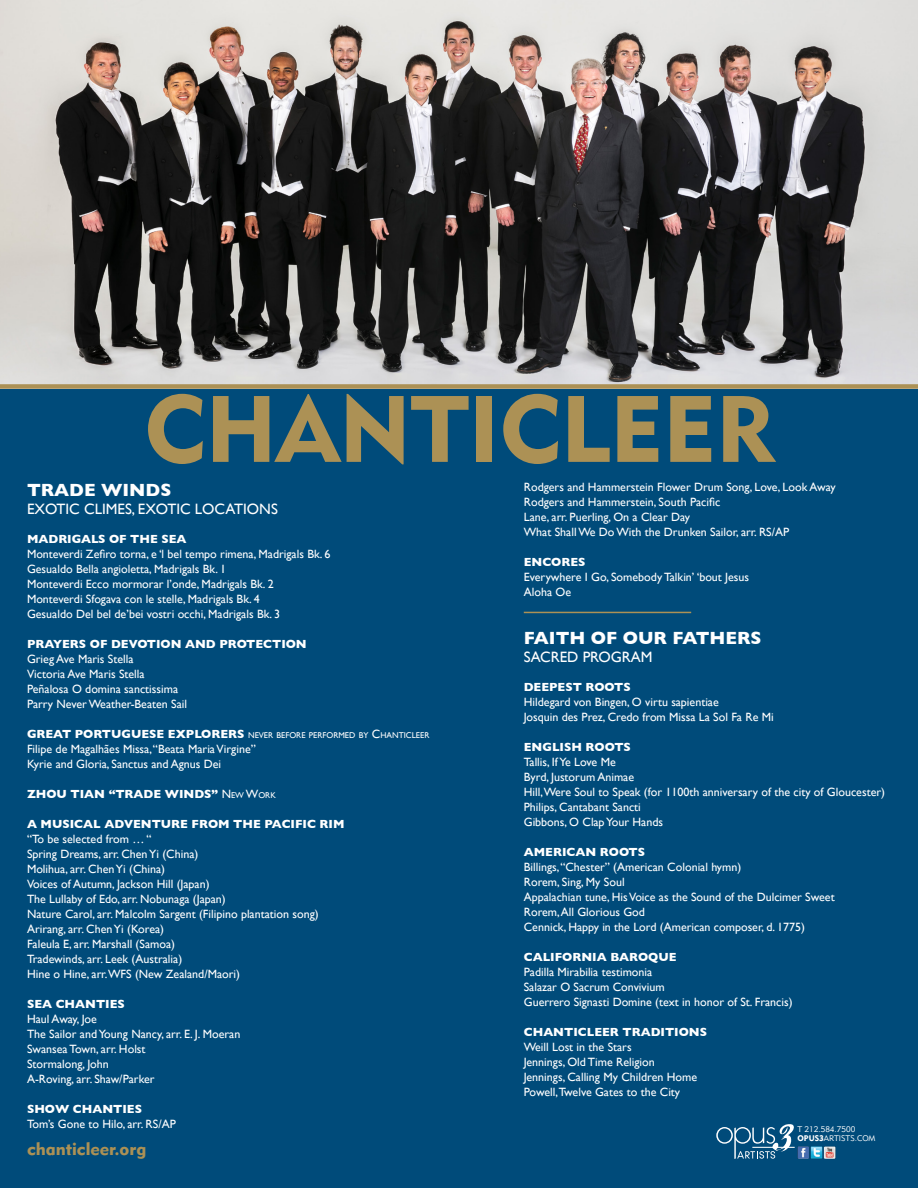
<style>
.page{position:relative;width:918px;height:1188px;background:#fff}
.page>*{position:absolute;margin:0;border:0;box-sizing:border-box;transform-origin:0 0}
.t1{font:93px "Geometric 415 BT Black A";color:#ac9155}
.t2{font:700 18px "Gill Sans";color:#fff}
.t3{font:18px "Geometric 415 BT Black A";color:#ac9155}
.t4{font:15px "Gill Sans";color:#fff}
.t5{font:12px/15px "Gill Sans";color:#fff}
.t6{font:700 12px "Gill Sans";color:#fff}
.t7{font:8.4px "Gill Sans";color:#fff}
.t8{font:8.1px/9.8px "Geometric 415 BT Lite A";color:#fff}
.s1{font-weight:700;font-size:12px}
.s2{font-size:12px}
.s3{font-weight:400}
.s4{font-weight:400;font-size:8.4px}
.s5{font-family:"Geometric 415 BT Black A"}
</style>
<div class="page">
<div style="left:1px;top:1px;width:917px;height:1187px;background:#004b7a"></div>
<img style="left:0;top:1px;width:918px;height:383px">
<hr style="left:752px;top:1147px;width:43px;height:1px;background:#fff">
<svg style="left:716px;top:1124px;width:78px;height:35px"></svg>
<img style="left:798px;top:1146px;width:38px;height:13px">
<div style="left:0;top:384px;width:918px;height:5px;background:#ac9155"></div>
<hr style="left:524px;top:612px;width:167px;height:1px;background:#ac9155">
<h1 class="t1" style="left:145px;top:372px;width:632px">CHANTICLEER</h1>
<h2 class="t2" style="left:27px;top:476px;width:146px">TRADE WINDS</h2>
<p class="t4" style="left:27px;top:500px;width:252px">EXOTIC CLIMES, EXOTIC LOCATIONS</p>
<p class="t6" style="left:27px;top:530px;width:161px">MADRIGALS OF THE SEA</p>
<p class="t5" style="left:27px;top:547px;width:305px">Monteverdi Zefiro torna, e ‘l bel tempo rimena, Madrigals Bk. 6<br>Gesualdo Bella angioletta, Madrigals Bk. 1<br>Monteverdi Ecco mormorar l’onde, Madrigals Bk. 2<br>Monteverdi Sfogava con le stelle, Madrigals Bk. 4<br>Gesualdo Del bel de’bei vostri occhi, Madrigals Bk. 3</p>
<p class="t6" style="left:27px;top:635px;width:281px">PRAYERS OF DEVOTION AND PROTECTION</p>
<p class="t5" style="left:27px;top:652px;width:162px">Grieg Ave Maris Stella<br>Victoria Ave Maris Stella<br>Peñalosa O domina sanctissima<br>Parry Never Weather-Beaten Sail</p>
<p class="t7" style="left:27px;top:730px;width:404px"><span class="s1">GREAT PORTUGUESE EXPLORERS</span> NEVER BEFORE PERFORMED BY <span class="s2">C</span>HANTICLEER</p>
<p class="t5" style="left:27px;top:742px;width:230px">Filipe de Magalhães Missa, “Beata Maria Virgine”<br>Kyrie and Gloria, Sanctus and Agnus Dei</p>
<p class="t6" style="left:27px;top:785px;width:250px">ZHOU TIAN “TRADE WINDS” <span class="s3">N</span> <span class="s4">EW</span> <span class="s3">W</span><span class="s4">ORK</span></p>
<p class="t6" style="left:27px;top:815px;width:319px">A MUSICAL ADVENTURE FROM THE PACIFIC RIM</p>
<p class="t5" style="left:27px;top:832px;width:293px">“To be selected from … “<br>Spring Dreams, arr. Chen Yi (China)<br>Molihua, arr. Chen Yi (China)<br>Voices of Autumn, Jackson Hill (Japan)<br>The Lullaby of Edo, arr. Nobunaga (Japan)<br>Nature Carol, arr. Malcolm Sargent (Filipino plantation song)<br>Arirang, arr. Chen Yi (Korea)<br>Faleula E, arr. Marshall (Samoa)<br>Tradewinds, arr. Leek (Australia)<br>Hine o Hine, arr.WFS (New Zealand/Maori)</p>
<p class="t6" style="left:27px;top:995px;width:99px">SEA CHANTIES</p>
<p class="t5" style="left:27px;top:1012px;width:215px">Haul Away, Joe<br>The Sailor and Young Nancy, arr. E. J. Moeran<br>Swansea Town, arr. Holst<br>Stormalong, John<br>A-Roving, arr. Shaw/Parker</p>
<p class="t6" style="left:27px;top:1100px;width:117px">SHOW CHANTIES</p>
<p class="t5" style="left:27px;top:1117px;width:150px">Tom’s Gone to Hilo, arr. RS/AP</p>
<h2 class="t3" style="left:27px;top:1137px;width:121px">chanticleer.org</h2>
<p class="t5" style="left:524px;top:479px;width:314px">Rodgers and Hammerstein Flower Drum Song, Love, Look Away Rodgers and Hammerstein, South Pacific<br>Lane, arr. Puerling, On a Clear Day<br>What Shall We Do With the Drunken Sailor, arr. RS/AP</p>
<p class="t6" style="left:524px;top:552px;width:63px">ENCORES</p>
<p class="t5" style="left:524px;top:569px;width:227px">Everywhere I Go, Somebody Talkin’ ‘bout Jesus<br>Aloha Oe</p>
<h2 class="t2" style="left:524px;top:623px;width:239px">FAITH OF OUR FATHERS</h2>
<p class="t4" style="left:524px;top:648px;width:130px">SACRED PROGRAM</p>
<p class="t6" style="left:524px;top:678px;width:108px">DEEPEST ROOTS</p>
<p class="t5" style="left:524px;top:694px;width:251px">Hildegard von Bingen, O virtu sapientiae<br>Josquin des Prez, Credo from Missa La Sol Fa Re Mi</p>
<p class="t6" style="left:524px;top:738px;width:109px">ENGLISH ROOTS</p>
<p class="t5" style="left:524px;top:754px;width:363px">Tallis, If Ye Love Me<br>Byrd, Justorum Animae<br>Hill,Were Soul to Speak (for 1100th anniversary of the city of Gloucester)<br>Philips, Cantabant Sancti<br>Gibbons, O Clap Your Hands</p>
<p class="t6" style="left:524px;top:843px;width:123px">AMERICAN ROOTS</p>
<p class="t5" style="left:524px;top:859px;width:312px">Billings, “Chester” (American Colonial hymn)<br>Rorem, Sing, My Soul<br>Appalachian tune, His Voice as the Sound of the Dulcimer Sweet Rorem, All Glorious God<br>Cennick, Happy in the Lord (American composer, d. 1775)</p>
<p class="t6" style="left:524px;top:948px;width:154px">CALIFORNIA BAROQUE</p>
<p class="t5" style="left:524px;top:964px;width:270px">Padilla Mirabilia testimonia<br>Salazar O Sacrum Convivium<br>Guerrero Signasti Domine (text in honor of St. Francis)</p>
<p class="t6" style="left:524px;top:1023px;width:185px">CHANTICLEER TRADITIONS</p>
<p class="t5" style="left:524px;top:1039px;width:175px">Weill Lost in the Stars<br>Jennings, Old Time Religion<br>Jennings, Calling My Children Home<br>Powell,Twelve Gates to the City</p>
<p class="t8" style="left:797px;top:1124px;width:80px">T 212.584.7500<br><span class="s5">OPUS3</span>ARTISTS.COM</p>
</div>
